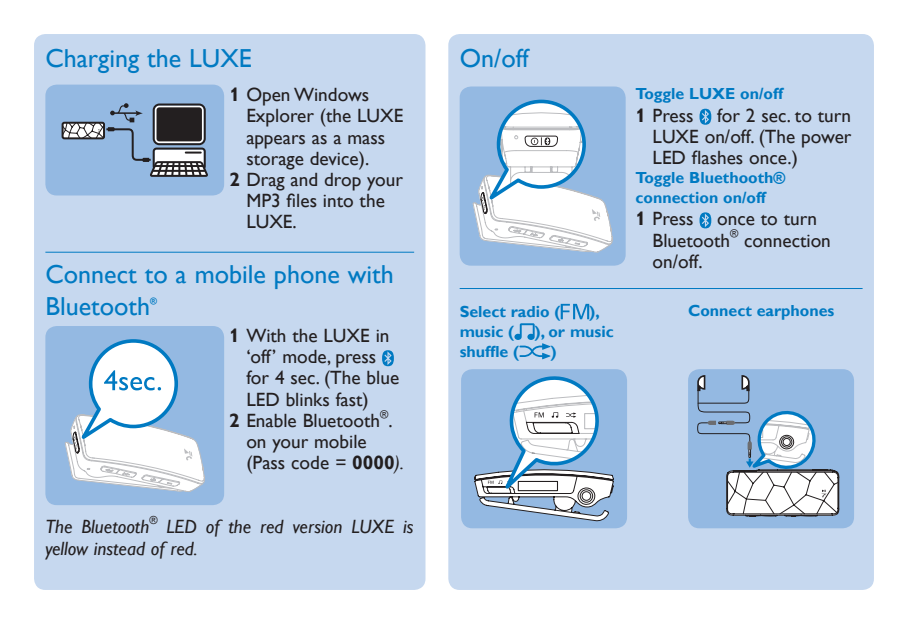
<style>
.page{position:relative;width:908px;height:624px;background:#fff}
.page>*{position:absolute;margin:0;border:0;box-sizing:border-box;transform-origin:0 0}
.t1{font:26px/31.2px "Gill Sans Alt One WGL";color:#007ac2}
.t2{font:19.2px/21.2px "Gill Sans Alt One WGL";color:#231f20}
.t3{font:italic 19.2px/21.2px "Gill Sans Alt One WGL";color:#231f20}
.t4{font:700 16px/20px "Gill Sans Alt One WGL";color:#007ac2}
.t5{font:11.2px "Gill Sans Alt One WGL";color:#231f20}
.t6{font:italic 11.2px "Gill Sans Alt One WGL";color:#231f20}
.t7{font:700 9.2px "Gill Sans Alt One WGL";color:#007ac2}
.s1{font-weight:700}
.s2{font-style:italic}
</style>
<div class="page">
<div style="left:448px;top:34px;width:425px;height:556px;background:#c6d8ef;border-radius:11px"></div>
<div style="left:34px;top:34px;width:391px;height:556px;background:#c6d8ef;border-radius:11px"></div>
<hr style="left:45px;top:251px;width:369px;height:2px;background:#007ac2">
<div style="left:45px;top:85px;width:179px;height:110px;background:#94b9e2;border-radius:11px"></div>
<svg style="left:62px;top:103px;width:146px;height:74px"></svg>
<div style="left:45px;top:326px;width:179px;height:179px;background:#94b9e2;border-radius:11px"></div>
<svg style="left:65px;top:339px;width:140px;height:153px"></svg>
<svg style="left:382px;top:350px;width:12px;height:16px"></svg>
<hr style="left:459px;top:288px;width:403px;height:1px;background:#007ac2">
<div style="left:459px;top:86px;width:166px;height:180px;background:#94b9e2;border-radius:11px"></div>
<svg style="left:472px;top:100px;width:140px;height:152px"></svg>
<svg style="left:699px;top:109px;width:12px;height:16px"></svg>
<svg style="left:699px;top:212px;width:12px;height:16px"></svg>
<svg style="left:560px;top:304px;width:29px;height:15px"></svg>
<svg style="left:514px;top:323px;width:36px;height:36px"></svg>
<div style="left:461px;top:369px;width:165px;height:159px;background:#94b9e2;border-radius:11px"></div>
<svg style="left:474px;top:376px;width:139px;height:145px"></svg>
<div style="left:687px;top:369px;width:166px;height:159px;background:#94b9e2;border-radius:11px"></div>
<svg style="left:697px;top:375px;width:141px;height:141px"></svg>
<h1 class="t1" style="left:45px;top:43px;width:208px">Charging the LUXE</h1>
<p class="t2" style="left:229px;top:84px;width:141px"><span class="s1">1</span> Open Windows</p>
<p class="t2" style="left:246px;top:105px;width:158px">Explorer (the LUXE</p>
<p class="t2" style="left:246px;top:126px;width:140px">appears as a mass</p>
<p class="t2" style="left:246px;top:147px;width:124px">storage device).</p>
<p class="t2" style="left:229px;top:169px;width:175px"><span class="s1">2</span> Drag and drop your</p>
<p class="t2" style="left:246px;top:190px;width:140px">MP3 files into the</p>
<p class="t2" style="left:246px;top:211px;width:52px">LUXE.</p>
<h1 class="t1" style="left:45px;top:259px;width:350px">Connect to a mobile phone with<br>Bluetooth</h1>
<p class="t7" style="left:150px;top:294px;width:8px">®</p>
<p class="t2" style="left:229px;top:325px;width:162px"><span class="s1">1</span> With the LUXE in</p>
<p class="t2" style="left:246px;top:346px;width:131px">‘off’ mode, press</p>
<p class="t2" style="left:246px;top:367px;width:154px">for 4 sec. (The blue</p>
<p class="t2" style="left:246px;top:388px;width:124px">LED blinks fast)</p>
<p class="t2" style="left:229px;top:409px;width:165px"><span class="s1">2</span> Enable Bluetooth .</p>
<p class="t5" style="left:380px;top:406px;width:10px">®</p>
<p class="t2" style="left:246px;top:431px;width:159px">on your mobile (Pass code <span class="s2">=</span> <span class="s1">0000</span><span class="s2">).</span></p>
<p class="t6" style="left:149px;top:512px;width:10px">®</p>
<p class="t3" style="left:45px;top:516px;width:369px;text-indent:121px">LED of the red version LUXE is yellow instead of red.</p>
<p class="t3" style="left:45px;top:516px;width:105px">The Bluetooth</p>
<h1 class="t1" style="left:459px;top:43px;width:71px">On/off</h1>
<p class="t4" style="left:459px;top:301px;width:102px">Select radio (</p>
<p class="t4" style="left:589px;top:301px;width:12px">),</p>
<p class="t4" style="left:459px;top:321px;width:56px">music (</p>
<p class="t4" style="left:534px;top:321px;width:81px">), or music</p>
<p class="t4" style="left:459px;top:341px;width:61px">shuffle (</p>
<p class="t4" style="left:550px;top:341px;width:8px">)</p>
<p class="t4" style="left:635px;top:83px;width:149px">Toggle LUXE on/off</p>
<p class="t2" style="left:652px;top:104px;width:200px;text-align:justify;text-indent:-17px"><span class="s1">1</span> Press for 2 sec. to turn LUXE on/off. (The power LED flashes once.)</p>
<p class="t4" style="left:635px;top:167px;width:151px">Toggle Bluethooth® connection on/off</p>
<p class="t2" style="left:652px;top:208px;width:166px;text-indent:-17px"><span class="s1">1</span> Press once to turn<br>Bluetooth</p>
<p class="t5" style="left:729px;top:226px;width:10px">®</p>
<p class="t2" style="left:743px;top:229px;width:88px">connection</p>
<p class="t2" style="left:652px;top:250px;width:51px">on/off.</p>
<p class="t4" style="left:687px;top:300px;width:148px">Connect earphones</p>
</div>
